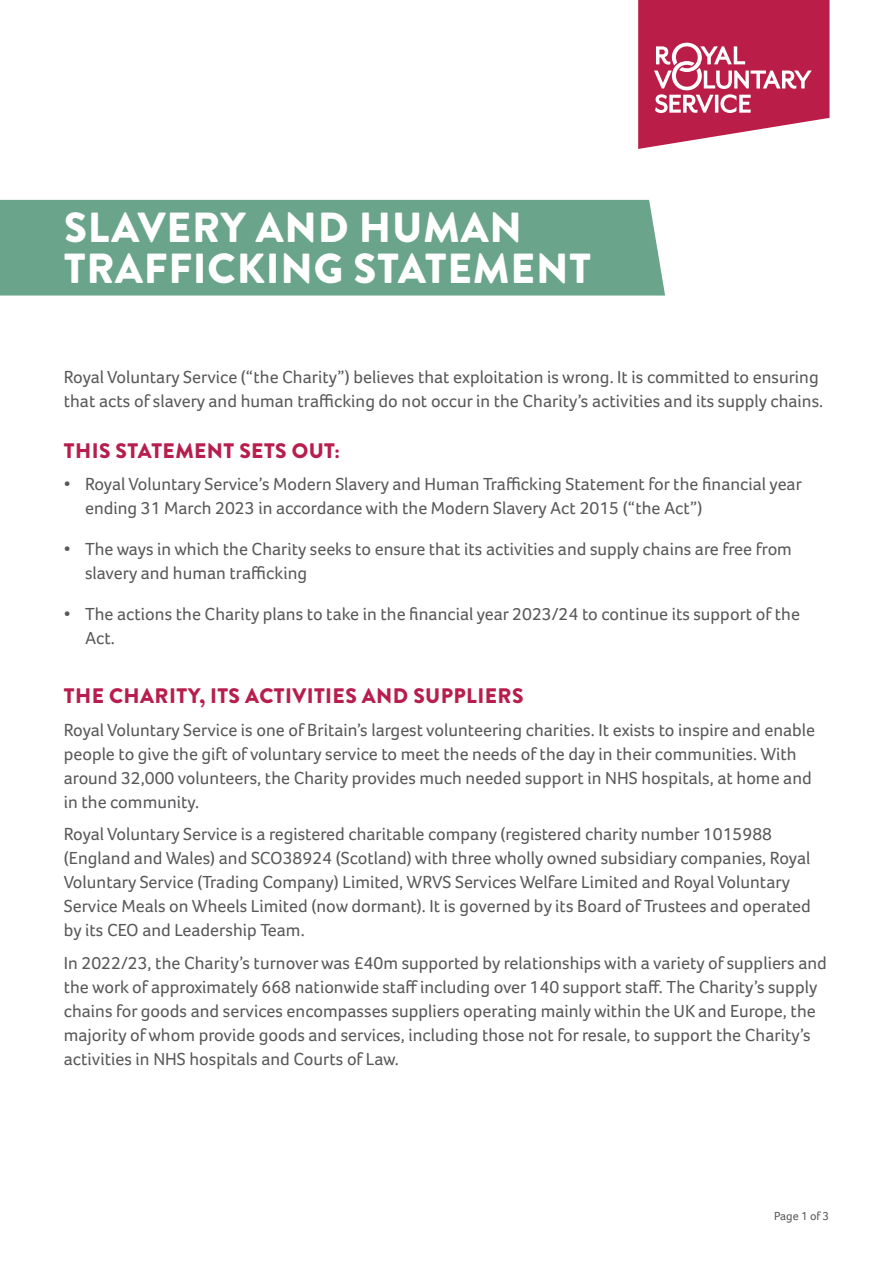
<style>
.page{position:relative;width:893px;height:1263px;background:#fff}
.page>*{position:absolute;margin:0;border:0;box-sizing:border-box;transform-origin:0 0}
.t1{font:900 42px/40.2px "Brandon Grotesque";letter-spacing:.02em;color:#fff}
.t2{font:900 21px "Brandon Grotesque";letter-spacing:.02em;color:#b71e4e}
.t3{font:18px/24px "Foco W";color:#59595b}
.t4{font:12px "Foco W";color:#59595b}
</style>
<div class="page">
<svg style="left:638px;top:0;width:191px;height:149px"></svg>
<div style="left:0;top:200px;width:665px;height:96px;background:#6aa48a"></div>
<h1 class="t1" style="left:64px;top:208px;width:528px">SLAVERY AND HUMAN<br>TRAFFICKING STATEMENT</h1>
<p class="t3" style="left:64px;top:365px;width:761px">Royal Voluntary Service (“the Charity”) believes that exploitation is wrong. It is committed to ensuring that acts of slavery and human trafficking do not occur in the Charity’s activities and its supply chains.</p>
<p class="t2" style="left:64px;top:436px;width:278px">THIS STATEMENT SETS OUT:</p>
<p class="t3" style="left:85px;top:472px;width:718px;text-indent:-21px">• Royal Voluntary Service’s Modern Slavery and Human Trafficking Statement for the financial year ending 31 March 2023 in accordance with the Modern Slavery Act 2015 (“the Act”)</p>
<p class="t3" style="left:85px;top:537px;width:708px;text-indent:-21px">• The ways in which the Charity seeks to ensure that its activities and supply chains are free from slavery and human trafficking</p>
<p class="t3" style="left:85px;top:602px;width:716px;text-indent:-21px">• The actions the Charity plans to take in the financial year 2023/24 to continue its support of the<br>Act.</p>
<p class="t2" style="left:64px;top:681px;width:461px">THE CHARITY, ITS ACTIVITIES AND SUPPLIERS</p>
<p class="t3" style="left:64px;top:718px;width:753px">Royal Voluntary Service is one of Britain’s largest volunteering charities. It exists to inspire and enable people to give the gift of voluntary service to meet the needs of the day in their communities. With around 32,000 volunteers, the Charity provides much needed support in NHS hospitals, at home and in the community.</p>
<p class="t3" style="left:64px;top:822px;width:749px">Royal Voluntary Service is a registered charitable company (registered charity number 1015988 (England and Wales) and SCO38924 (Scotland) with three wholly owned subsidiary companies, Royal Voluntary Service (Trading Company) Limited, WRVS Services Welfare Limited and Royal Voluntary Service Meals on Wheels Limited (now dormant). It is governed by its Board of Trustees and operated by its CEO and Leadership Team.</p>
<p class="t3" style="left:64px;top:951px;width:765px">In 2022/23, the Charity’s turnover was £40m supported by relationships with a variety of suppliers and the work of approximately 668 nationwide staff including over 140 support staff. The Charity’s supply chains for goods and services encompasses suppliers operating mainly within the UK and Europe, the majority of whom provide goods and services, including those not for resale, to support the Charity’s activities in NHS hospitals and Courts of Law.</p>
<p class="t4" style="left:774px;top:1209px;width:57px">Page 1 of 3</p>
</div>
